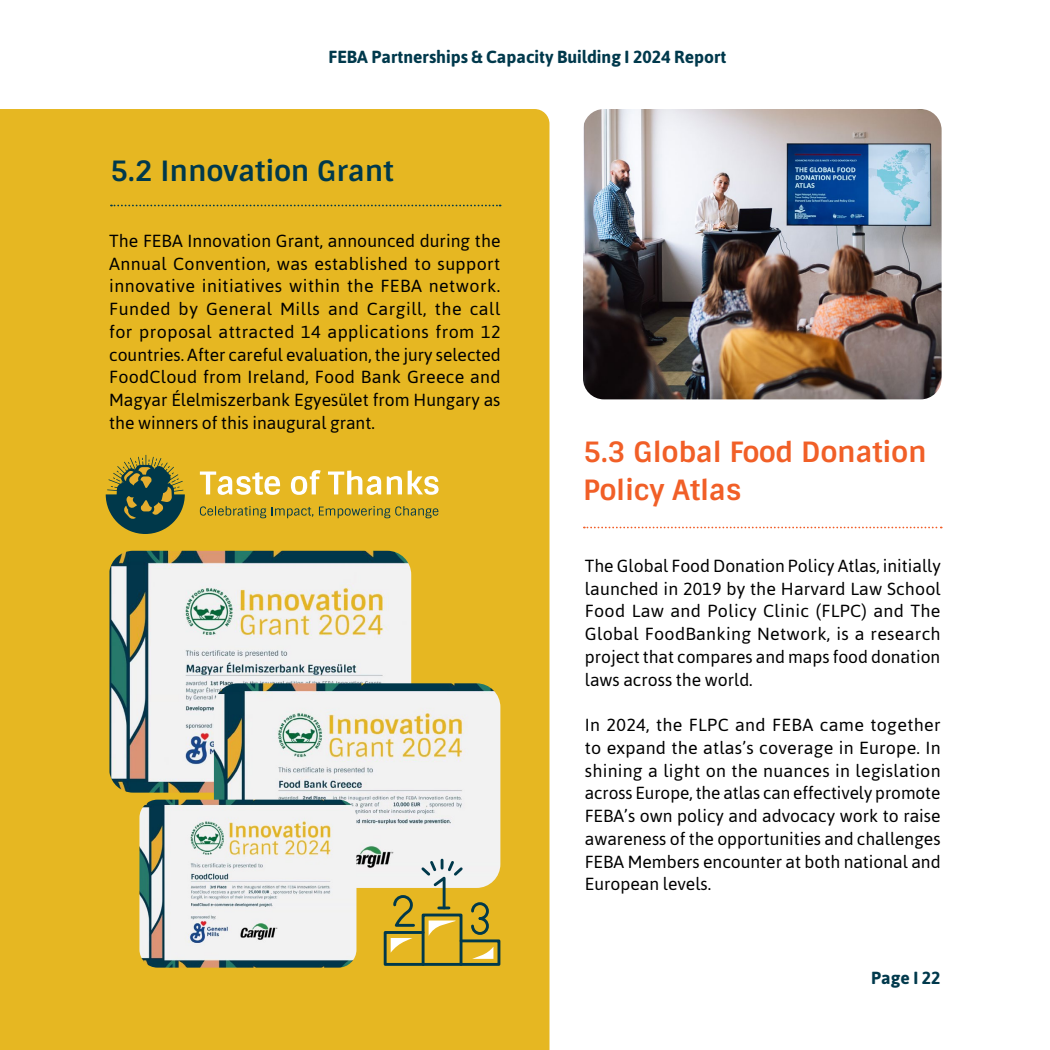
<style>
.page{position:relative;width:1050px;height:1050px;background:#fff}
.page>*{position:absolute;margin:0;border:0;box-sizing:border-box;transform-origin:0 0}
.t1{font:700 28px/38.5px "Sintony";color:#f15f27}
.t2{font:700 28px "Sintony";color:#00394c}
.t3{font:17.5px/22.8px "Asap";color:#000;text-align:justify}
.t4{font:700 17.5px "Asap";color:#00394c}
</style>
<div class="page">
<div style="left:0;top:109px;width:549px;height:941px;background:#e6b722"></div>
<img style="left:583px;top:109px;width:359px;height:290px">
<svg style="left:111px;top:205px;width:390px;height:1px"></svg>
<svg style="left:584px;top:527px;width:358px;height:1px"></svg>
<svg style="left:200px;top:472px;width:80px;height:23px"></svg>
<svg style="left:291px;top:470px;width:30px;height:25px"></svg>
<svg style="left:328px;top:470px;width:53px;height:25px"></svg>
<svg style="left:387px;top:476px;width:15px;height:18px"></svg>
<svg style="left:408px;top:470px;width:31px;height:25px"></svg>
<svg style="left:200px;top:506px;width:113px;height:12px"></svg>
<svg style="left:319px;top:506px;width:119px;height:12px"></svg>
<svg style="left:106px;top:455px;width:79px;height:79px;background:#6a7138"></svg>
<img style="left:109px;top:551px;width:302px;height:242px">
<img style="left:214px;top:683px;width:286px;height:205px">
<img style="left:139px;top:800px;width:217px;height:168px">
<div style="left:422px;top:914px;width:40px;height:52px;border:3px solid #00394b"></div>
<div style="left:460px;top:939px;width:40px;height:27px;border:3px solid #00394b"></div>
<div style="left:384px;top:931px;width:41px;height:35px;border:3px solid #00394b"></div>
<svg style="left:391px;top:859px;width:102px;height:100px"></svg>
<p class="t4" style="left:329px;top:45px;width:399px">FEBA Partnerships &amp; Capacity Building I 2024 Report</p>
<h1 class="t2" style="left:110px;top:153px;width:285px">5.2 Innovation Grant</h1>
<p class="t3" style="left:109px;top:229px;width:393px">The FEBA Innovation Grant, announced during the Annual Convention, was established to support innovative initiatives within the FEBA network.<br>Funded by General Mills and Cargill, the call for proposal attracted 14 applications from 12 countries. After careful evaluation, the jury selected FoodCloud from Ireland, Food Bank Greece and Magyar Élelmiszerbank Egyesület from Hungary as the winners of this inaugural grant.</p>
<h1 class="t1" style="left:583px;top:433px;width:345px">5.3 Global Food Donation<br>Policy Atlas</h1>
<p class="t3" style="left:585px;top:554px;width:358px">The Global Food Donation Policy Atlas, initially launched in 2019 by the Harvard Law School Food Law and Policy Clinic (FLPC) and The Global FoodBanking Network, is a research project that compares and maps food donation laws across the world.</p>
<p class="t3" style="left:585px;top:713px;width:357px">In 2024, the FLPC and FEBA came together to expand the atlas’s coverage in Europe. In shining a light on the nuances in legislation across Europe, the atlas can effectively promote FEBA’s own policy and advocacy work to raise awareness of the opportunities and challenges FEBA Members encounter at both national and European levels.</p>
<p class="t4" style="left:871px;top:966px;width:71px">Page I 22</p>
</div>
